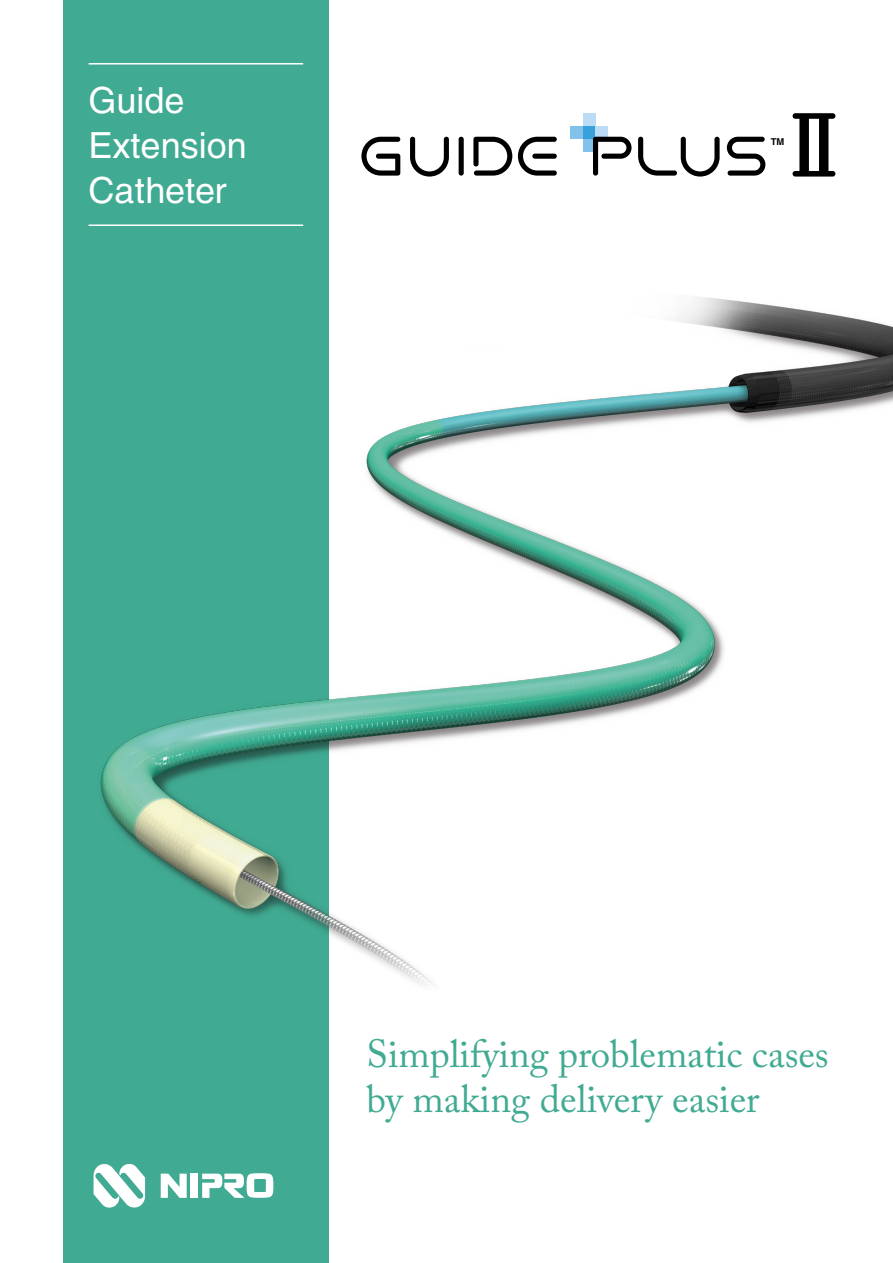
<style>
.page{position:relative;width:893px;height:1263px;background:#fff}
.page>*{position:absolute;margin:0;border:0;box-sizing:border-box;transform-origin:0 0}
.t1{font:39px "Adobe Caslon Pro";letter-spacing:-.005em;color:#41aa92}
.t2{font:36px "Helvetica";color:#fff}
.t3{font:700 9.45px "Helvetica";color:#000}
</style>
<div class="page">
<div style="left:64px;top:0;width:265px;height:1263px;background:#41aa92"></div>
<svg style="left:161px;top:1173px;width:26px;height:25px"></svg>
<div style="left:191px;top:1173px;width:7px;height:25px;background:#fff"></div>
<svg style="left:202px;top:1173px;width:71px;height:25px"></svg>
<svg style="left:94px;top:1164px;width:51px;height:44px"></svg>
<hr style="left:89px;top:63px;width:214px;height:2px;background:#fff">
<div style="left:582px;top:126px;width:13px;height:13px;background:#38a1db"></div>
<div style="left:595px;top:126px;width:13px;height:13px;background:#bbdcf4"></div>
<div style="left:582px;top:113px;width:13px;height:13px;background:#bbdcf4"></div>
<div style="left:569px;top:126px;width:13px;height:13px;background:#82c1ea"></div>
<div style="left:582px;top:139px;width:13px;height:13px;background:#82c1ea"></div>
<svg style="left:410px;top:137px;width:39px;height:40px"></svg>
<svg style="left:473px;top:137px;width:39px;height:39px"></svg>
<svg style="left:518px;top:137px;width:39px;height:39px"></svg>
<svg style="left:638px;top:137px;width:82px;height:40px"></svg>
<div style="left:459px;top:137px;width:5px;height:39px;background:#000;border-radius:3px"></div>
<div style="left:532px;top:154px;width:25px;height:5px;background:#000;border-radius:3px"></div>
<svg style="left:361px;top:137px;width:39px;height:39px"></svg>
<svg style="left:727px;top:137px;width:38px;height:39px"></svg>
<svg style="left:593px;top:137px;width:38px;height:39px"></svg>
<svg style="left:793px;top:113px;width:42px;height:64px"></svg>
<img style="left:63px;top:208px;width:830px;height:783px">
<p class="t2" style="left:89px;top:79px;width:98px">Guide</p>
<p class="t2" style="left:89px;top:124px;width:160px">Extension</p>
<p class="t2" style="left:89px;top:169px;width:139px">Catheter</p>
<p class="t3" style="left:771px;top:136px;width:15px">TM</p>
<p class="t1" style="left:366px;top:1031px;width:464px">Simplifying problematic cases</p>
<p class="t1" style="left:366px;top:1076px;width:395px">by making delivery easier</p>
</div>
